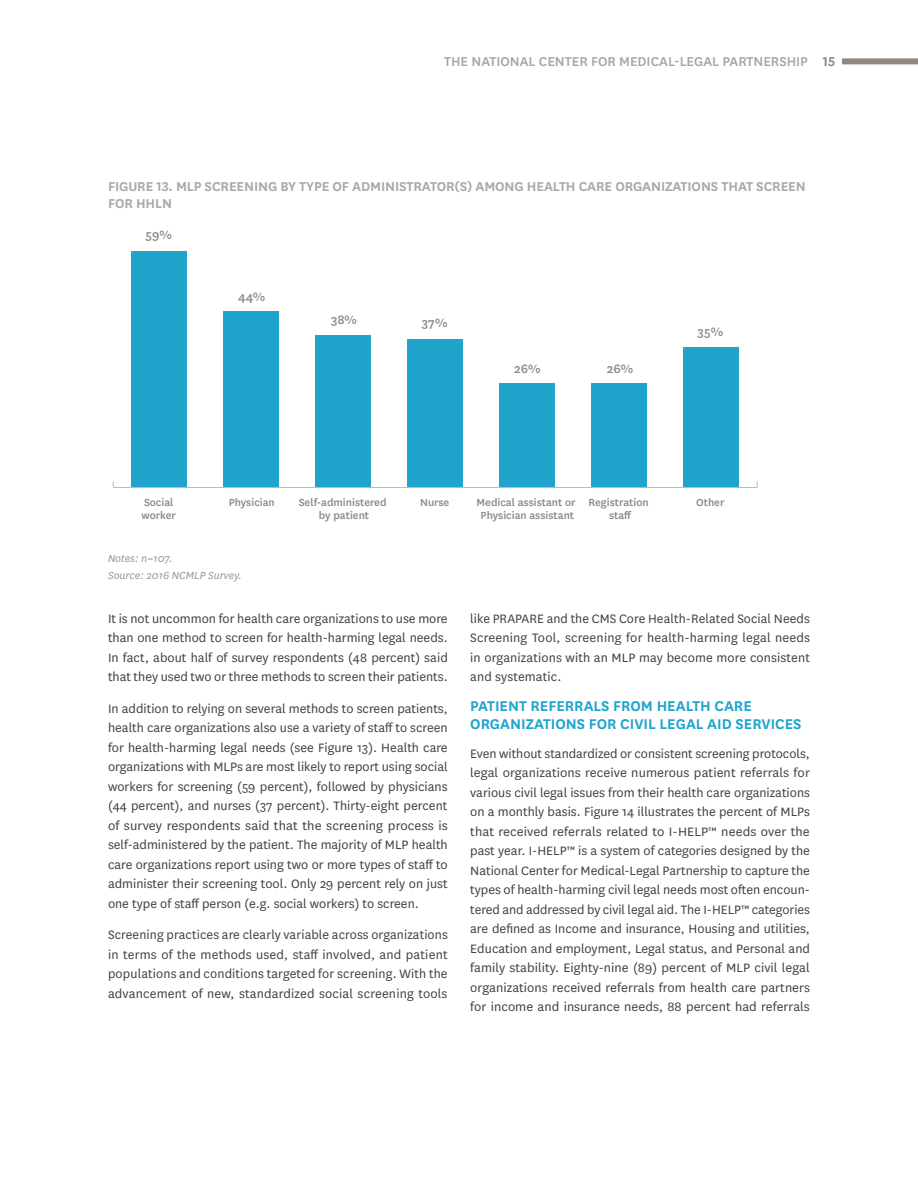
<style>
.page{position:relative;width:918px;height:1188px;background:#fff}
.page>*{position:absolute;margin:0;border:0;box-sizing:border-box;transform-origin:0 0}
.t1{font:600 16.5px/18px "National";color:#20a4cc}
.t2{font:600 15px/16.5px "National";letter-spacing:-.01em;color:#a7a9ac}
.t3{font:500 15px "National";color:#aba39e}
.t4{font:14.25px/19.5px "National";letter-spacing:.005em;color:#414042;text-align:justify}
.t5{font:500 14.25px "National";color:#8f8780}
.t6{font:500 12px/13.5px "National";color:#8f8780;text-align:center}
.t7{font:italic 12px/16.5px "National";color:#939598}
.s1{font-weight:600;color:#8f8780}
</style>
<div class="page">
<hr style="left:113px;top:487px;width:644px;height:1px;background:#bfb9b4">
<div style="left:684px;top:347px;width:55px;height:140px;background:#20a4cc"></div>
<div style="left:592px;top:383px;width:55px;height:104px;background:#20a4cc"></div>
<div style="left:500px;top:383px;width:55px;height:104px;background:#20a4cc"></div>
<div style="left:408px;top:339px;width:55px;height:148px;background:#20a4cc"></div>
<div style="left:316px;top:335px;width:55px;height:152px;background:#20a4cc"></div>
<div style="left:224px;top:311px;width:55px;height:176px;background:#20a4cc"></div>
<div style="left:132px;top:252px;width:55px;height:235px;background:#20a4cc"></div>
<div style="left:842px;top:58px;width:76px;height:6px;background:#8f8780"></div>
<p class="t3" style="left:444px;top:52px;width:393px">THE NATIONAL CENTER FOR MEDICAL-LEGAL PARTNERSHIP <span class="s1">15</span></p>
<p class="t2" style="left:108px;top:177px;width:699px">FIGURE 13. MLP SCREENING BY TYPE OF ADMINISTRATOR(S) AMONG HEALTH CARE ORGANIZATIONS THAT SCREEN<br>FOR HHLN</p>
<p class="t5" style="left:146px;top:225px;width:28px">59%</p>
<p class="t5" style="left:238px;top:287px;width:29px">44%</p>
<p class="t5" style="left:331px;top:310px;width:27px">38%</p>
<p class="t5" style="left:422px;top:313px;width:27px">37%</p>
<p class="t5" style="left:514px;top:359px;width:28px">26%</p>
<p class="t5" style="left:607px;top:359px;width:28px">26%</p>
<p class="t5" style="left:698px;top:322px;width:27px">35%</p>
<p class="t6" style="left:142px;top:494px;width:36px;text-align:left">Social worker</p>
<p class="t6" style="left:229px;top:494px;width:48px">Physician</p>
<p class="t6" style="left:299px;top:494px;width:89px">Self-administered by patient</p>
<p class="t6" style="left:420px;top:494px;width:31px">Nurse</p>
<p class="t6" style="left:477px;top:494px;width:101px">Medical assistant or<br>Physician assistant</p>
<p class="t6" style="left:589px;top:494px;width:62px">Registration staff</p>
<p class="t6" style="left:696px;top:494px;width:30px">Other</p>
<p class="t7" style="left:108px;top:550px;width:136px">Notes: n=107.<br>Source: 2016 NCMLP Survey.</p>
<p class="t4" style="left:108px;top:608px;width:341px">It is not uncommon for health care organizations to use more than one method to screen for health-harming legal needs.<br>In fact, about half of survey respondents (48 percent) said that they used two or three methods to screen their patients.</p>
<p class="t4" style="left:108px;top:698px;width:341px">In addition to relying on several methods to screen patients, health care organizations also use a variety of staff to screen for health-harming legal needs (see Figure 13). Health care organizations with MLPs are most likely to report using social workers for screening (59 percent), followed by physicians (44 percent), and nurses (37 percent). Thirty-eight percent of survey respondents said that the screening process is self-administered by the patient. The majority of MLP health care organizations report using two or more types of staff to administer their screening tool. Only 29 percent rely on just one type of staff person (e.g. social workers) to screen.</p>
<p class="t4" style="left:108px;top:924px;width:341px">Screening practices are clearly variable across organizations in terms of the methods used, staff involved, and patient populations and conditions targeted for screening. With the advancement of new, standardized social screening tools</p>
<p class="t4" style="left:470px;top:608px;width:341px">like PRAPARE and the CMS Core Health-Related Social Needs Screening Tool, screening for health-harming legal needs in organizations with an MLP may become more consistent and systematic.</p>
<p class="t1" style="left:470px;top:696px;width:333px">PATIENT REFERRALS FROM HEALTH CARE<br>ORGANIZATIONS FOR CIVIL LEGAL AID SERVICES</p>
<p class="t4" style="left:470px;top:743px;width:341px">Even without standardized or consistent screening protocols, legal organizations receive numerous patient referrals for various civil legal issues from their health care organizations on a monthly basis. Figure 14 illustrates the percent of MLPs that received referrals related to I-HELP™ needs over the past year. I-HELP™ is a system of categories designed by the National Center for Medical-Legal Partnership to capture the types of health-harming civil legal needs most often encoun&shy;tered and addressed by civil legal aid. The I-HELP™ categories are defined as Income and insurance, Housing and utilities, Education and employment, Legal status, and Personal and family stability. Eighty-nine (89) percent of MLP civil legal organizations received referrals from health care partners for income and insurance needs, 88 percent had referrals</p>
</div>
